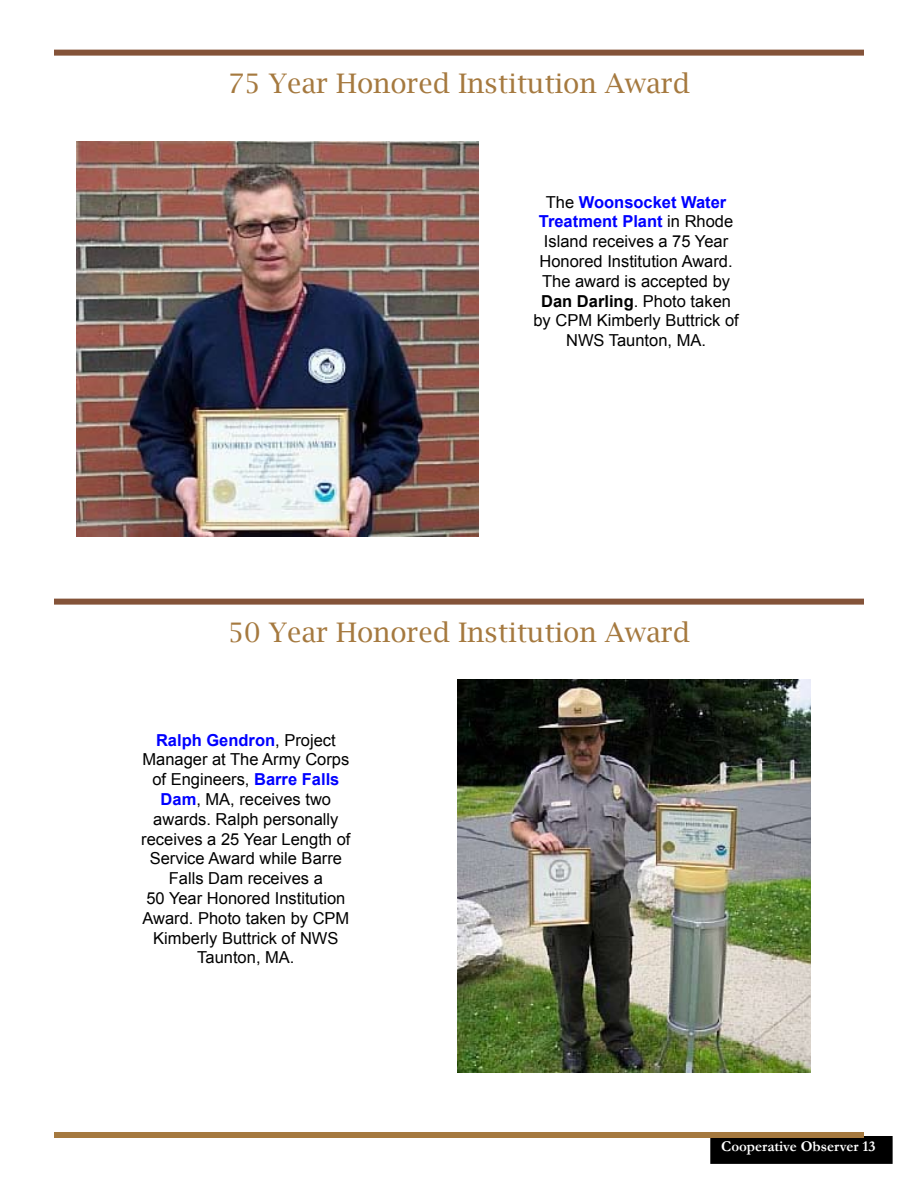
<style>
.page{position:relative;width:918px;height:1188px;background:#fff}
.page>*{position:absolute;margin:0;border:0;box-sizing:border-box;transform-origin:0 0}
.t1{font:27px "Lucida Bright";color:#a5793f}
.t2{font:16.5px/19.8px "Arial";color:#000;text-align:center}
.t3{font:700 15px "Garamond";color:#fff}
.s1{font-weight:700;color:#00f}
.s2{font-weight:700}
</style>
<div class="page">
<div style="left:711px;top:1137px;width:181px;height:26px;background:#000"></div>
<div style="left:710px;top:1136px;width:183px;height:28px;border:2px solid #000"></div>
<div style="left:54px;top:1132px;width:810px;height:6px;background:#a5793f"></div>
<div style="left:54px;top:50px;width:810px;height:6px;background:#845339"></div>
<img style="left:76px;top:141px;width:403px;height:396px">
<div style="left:54px;top:599px;width:810px;height:6px;background:#845339"></div>
<img style="left:458px;top:680px;width:353px;height:393px">
<h1 class="t1" style="left:228px;top:68px;width:464px">75 Year Honored Institution Award</h1>
<p class="t2" style="left:533px;top:192px;width:207px">The <span class="s1">Woonsocket Water<br>Treatment Plant</span> in Rhode<br>Island receives a 75 Year<br>Honored Institution Award.<br>The award is accepted by<br><span class="s2">Dan Darling</span>. Photo taken by CPM Kimberly Buttrick of<br>NWS Taunton, MA.</p>
<h1 class="t1" style="left:228px;top:617px;width:464px">50 Year Honored Institution Award</h1>
<p class="t2" style="left:141px;top:730px;width:211px"><span class="s1">Ralph Gendron</span>, Project<br>Manager at The Army Corps of Engineers, <span class="s1">Barre Falls<br>Dam</span>, MA, receives two awards. Ralph personally receives a 25 Year Length of<br>Service Award while Barre<br>Falls Dam receives a<br>50 Year Honored Institution<br>Award. Photo taken by CPM<br>Kimberly Buttrick of NWS<br>Taunton, MA.</p>
<p class="t3" style="left:721px;top:1136px;width:156px">Cooperative Observer 13</p>
</div>
